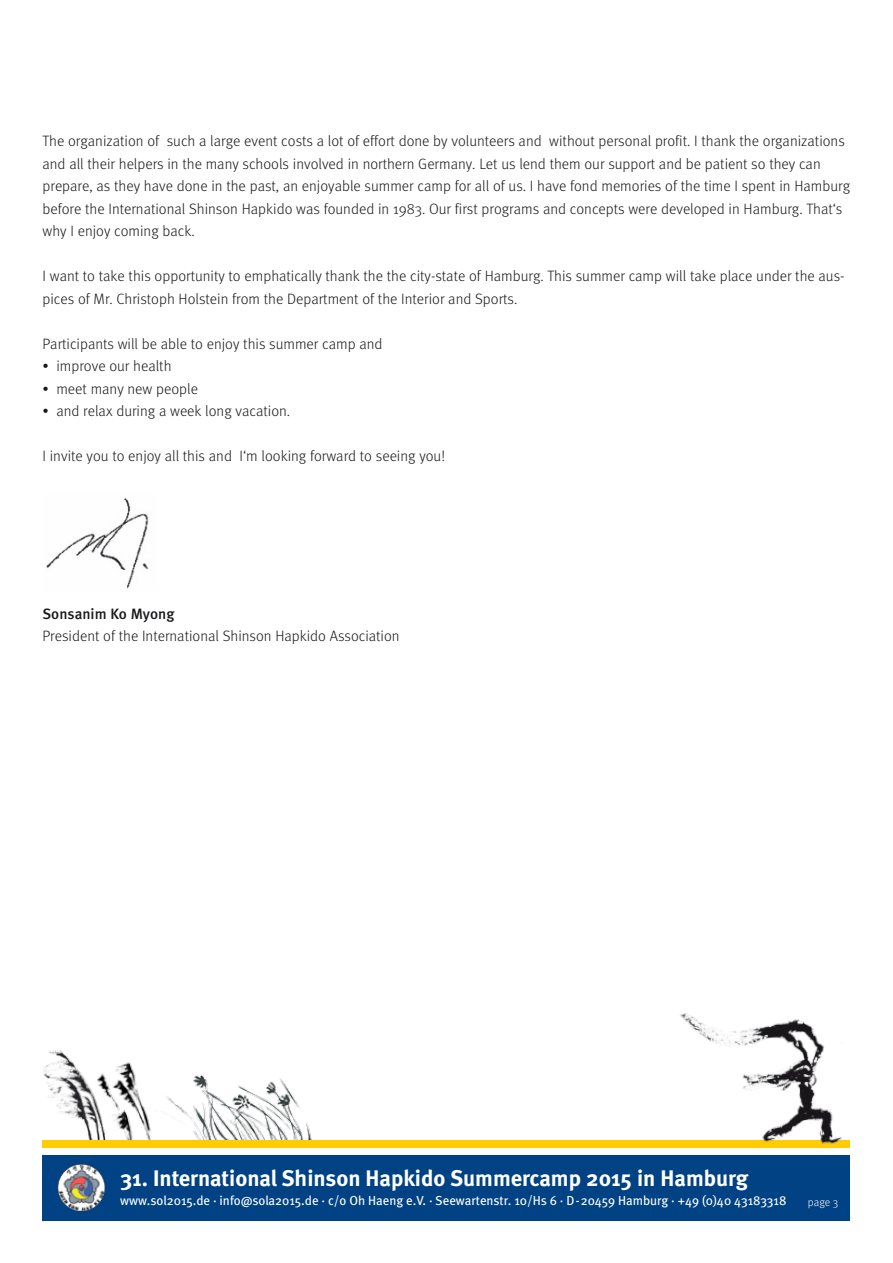
<style>
.page{position:relative;width:893px;height:1263px;background:#fff}
.page>*{position:absolute;margin:0;border:0;box-sizing:border-box;transform-origin:0 0}
.t1{font:700 22.5px "Meta";color:#fff}
.t2{font:300 15px/22.5px "Meta";color:#1a171b}
.t3{font:500 15px "Meta";color:#1a171b}
.t4{font:13.05px "Meta";color:#fff}
.t5{font:300 11.25px "Meta";color:#fff}
</style>
<div class="page">
<img style="left:163px;top:1074px;width:149px;height:66px">
<img style="left:42px;top:1050px;width:55px;height:93px">
<img style="left:97px;top:1062px;width:54px;height:78px">
<div style="left:43px;top:1155px;width:807px;height:65px;background:#004283"></div>
<svg style="left:58px;top:1164px;width:47px;height:47px"></svg>
<div style="left:43px;top:1140px;width:807px;height:7px;background:#fecc00"></div>
<img style="left:680px;top:1013px;width:162px;height:130px">
<img style="left:46px;top:498px;width:103px;height:91px">
<p class="t2" style="left:43px;top:130px;width:809px">The organization of such a large event costs a lot of effort done by volunteers and without personal profit. I thank the organizations and all their helpers in the many schools involved in northern Germany. Let us lend them our support and be patient so they can prepare, as they have done in the past, an enjoyable summer camp for all of us. I have fond memories of the time I spent in Hamburg before the International Shinson Hapkido was founded in 1983. Our first programs and concepts were developed in Hamburg. That‘s why I enjoy coming back.</p>
<p class="t2" style="left:43px;top:265px;width:804px">I want to take this opportunity to emphatically thank the the city-state of Hamburg. This summer camp will take place under the aus&shy;pices of Mr. Christoph Holstein from the Department of the Interior and Sports.</p>
<p class="t2" style="left:43px;top:332px;width:341px">Participants will be able to enjoy this summer camp and</p>
<p class="t2" style="left:43px;top:355px;width:130px">• improve our health</p>
<p class="t2" style="left:43px;top:377px;width:157px">• meet many new people</p>
<p class="t2" style="left:43px;top:400px;width:249px">• and relax during a week long vacation.</p>
<p class="t2" style="left:43px;top:445px;width:404px">I invite you to enjoy all this and I‘m looking forward to seeing you!</p>
<p class="t3" style="left:43px;top:605px;width:133px">Sonsanim Ko Myong</p>
<p class="t2" style="left:43px;top:625px;width:359px">President of the International Shinson Hapkido Association</p>
<h1 class="t1" style="left:120px;top:1165px;width:630px">31. International Shinson Hapkido Summercamp 2015 in Hamburg</h1>
<p class="t4" style="left:120px;top:1193px;width:668px">www.sol2015.de · info@sola2015.de · c/o Oh Haeng e.V. · Seewartenstr. 10/Hs 6 · D-20459 Hamburg · +49 (0)40 43183318</p>
<p class="t5" style="left:808px;top:1196px;width:32px">page 3</p>
</div>
